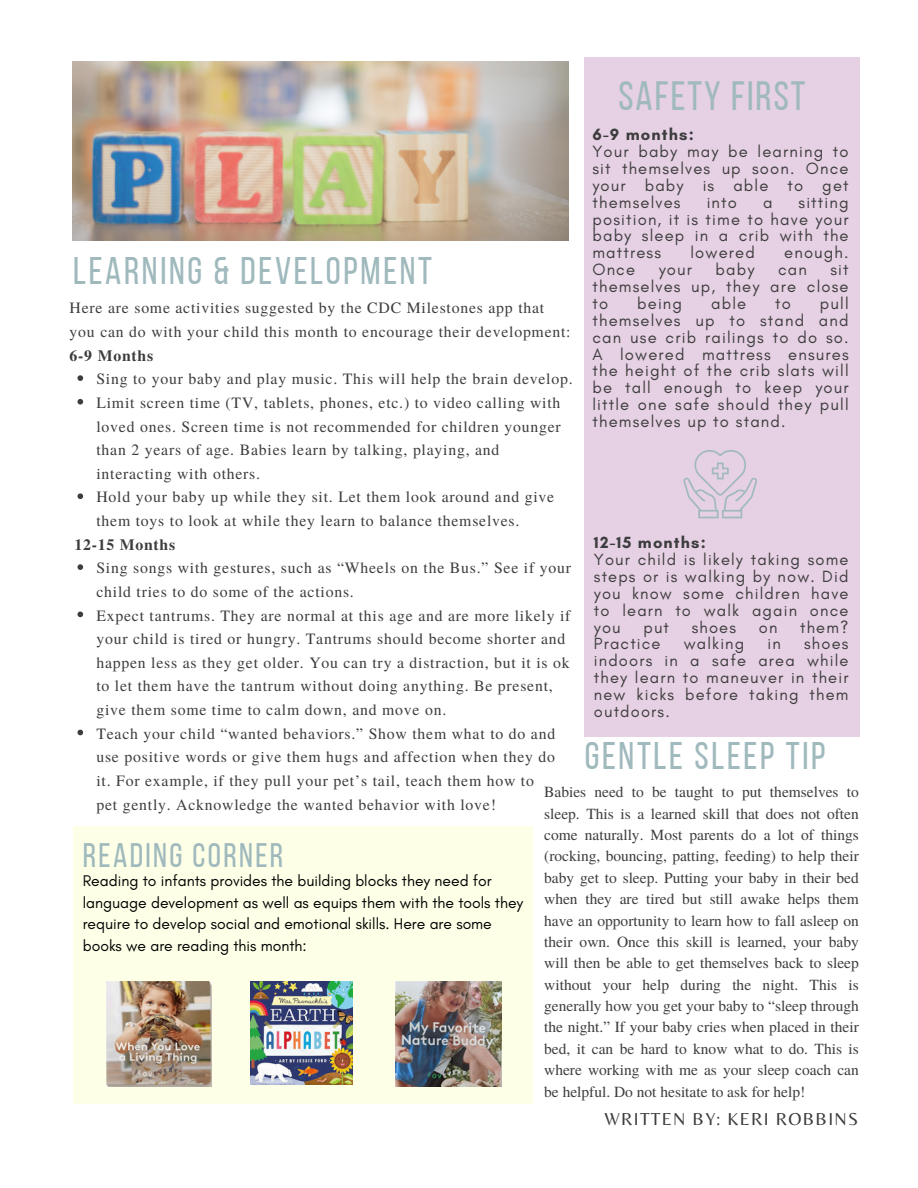
<style>
.page{position:relative;width:918px;height:1188px;background:#fff}
.page>*{position:absolute;margin:0;border:0;box-sizing:border-box;transform-origin:0 0}
.t1{font:40.8px "Bebas Neue";letter-spacing:.05em;color:#9fb9bd}
.t2{font:38.4px "Bebas Neue";letter-spacing:.07em;color:#9fb9bd}
.t3{font:33.9px "Bebas Neue";letter-spacing:.07em;color:#9fb9bd}
.t4{font:18px "Belleza";letter-spacing:.07em;color:#3d3d3d}
.t5{font:16.65px/16.8px "Glacial Indifference";letter-spacing:.07em;color:#3d3d3d;text-align:justify}
.t6{font:16.5px/16.8px "Glacial Indifference";letter-spacing:.07em;color:#3d3d3d}
.t7{font:15.75px/23.7px "Te X Gyre Termes";letter-spacing:.05em;color:#3d3d3d}
.t8{font:15.75px/21.3px "Glacial Indifference";color:#000}
.t9{font:700 15.75px "Te X Gyre Termes";letter-spacing:.05em;color:#3d3d3d}
.t10{font:15.45px/21.3px "Te X Gyre Termes";color:#3d3d3d;text-align:justify}
.s1{font-weight:700}
</style>
<div class="page">
<div style="left:585px;top:57px;width:274px;height:680px;background:#e6d0e3"></div>
<img style="left:73px;top:61px;width:496px;height:179px">
<svg style="left:683px;top:450px;width:74px;height:68px"></svg>
<div style="left:73px;top:826px;width:460px;height:278px;background:#fdffe7"></div>
<img style="left:106px;top:982px;width:105px;height:104px">
<img style="left:396px;top:982px;width:106px;height:104px">
<img style="left:250px;top:982px;width:102px;height:102px">
<svg style="left:77px;top:375px;width:6px;height:6px"></svg>
<svg style="left:77px;top:399px;width:6px;height:6px"></svg>
<svg style="left:77px;top:493px;width:6px;height:6px"></svg>
<svg style="left:77px;top:564px;width:6px;height:6px"></svg>
<svg style="left:77px;top:612px;width:6px;height:5px"></svg>
<svg style="left:77px;top:730px;width:6px;height:5px"></svg>
<p class="t1" style="left:618px;top:79px;width:189px">SAFETY FIRST</p>
<p class="t5" style="left:592px;top:126px;width:258px;text-align:left"><span class="s1">6-9 months:<br></span>Your baby may be learning to sit themselves up soon. Once your baby is able to get themselves</p>
<p class="t5" style="left:592px;top:193px;width:258px;text-indent:206px">sitting position, it is time to have your baby sleep in a crib with the mattress</p>
<p class="t5" style="left:707px;top:193px;width:32px">into</p>
<p class="t5" style="left:763px;top:193px;width:11px">a</p>
<p class="t5" style="left:690px;top:244px;width:66px">lowered</p>
<p class="t5" style="left:784px;top:244px;width:66px">enough.</p>
<h6 class="t2" style="left:73px;top:256px;width:361px">LEARNING &amp; DEVELOPMENT</h6>
<p class="t5" style="left:592px;top:261px;width:44px">Once</p>
<p class="t5" style="left:659px;top:261px;width:35px">your</p>
<p class="t5" style="left:716px;top:261px;width:40px">baby</p>
<p class="t5" style="left:778px;top:261px;width:30px">can</p>
<p class="t5" style="left:592px;top:261px;width:258px;text-indent:238px">sit themselves up, they are close to</p>
<p class="t5" style="left:592px;top:295px;width:258px;text-indent:228px">pull themselves up to stand and can use crib railings to do so.<br>A lowered mattress ensures the height of the crib slats will be tall enough to keep your little one safe should they pull themselves up to stand.</p>
<p class="t5" style="left:637px;top:295px;width:46px">being</p>
<p class="t5" style="left:711px;top:295px;width:37px">able</p>
<p class="t5" style="left:775px;top:295px;width:17px">to</p>
<p class="t7" style="left:70px;top:295px;width:503px">Here are some activities suggested by the CDC Milestones app that you can do with your child this month to encourage their development:</p>
<h5 class="t9" style="left:70px;top:343px;width:85px">6-9 Months</h5>
<p class="t7" style="left:96px;top:366px;width:478px">Sing to your baby and play music. This will help the brain develop.</p>
<h1 class="t7" style="left:96px;top:390px;width:466px">Limit screen time (TV, tablets, phones, etc.) to video calling with loved ones. Screen time is not recommended for children younger than 2 years of age. Babies learn by talking, playing, and interacting with others.</h1>
<p class="t7" style="left:96px;top:484px;width:459px">Hold your baby up while they sit. Let them look around and give them toys to look at while they learn to balance themselves.</p>
<p class="t9" style="left:74px;top:532px;width:102px">12-15 Months</p>
<p class="t7" style="left:96px;top:555px;width:476px">Sing songs with gestures, such as “Wheels on the Bus.” See if your child tries to do some of the actions.</p>
<p class="t7" style="left:96px;top:603px;width:476px">Expect tantrums. They are normal at this age and are more likely if your child is tired or hungry. Tantrums should become shorter and happen less as they get older. You can try a distraction, but it is ok to let them have the tantrum without doing anything. Be present, give them some time to calm down, and move on.</p>
<p class="t7" style="left:96px;top:721px;width:460px">Teach your child “wanted behaviors.” Show them what to do and use positive words or give them hugs and affection when they do it. For example, if they pull your pet’s tail, teach them how to pet gently. Acknowledge the wanted behavior with love!</p>
<p class="t6" style="left:594px;top:534px;width:256px"><span class="s1">12-15 months:<br></span>Your child is likely taking some steps or is walking by now. Did you know some children have to learn to walk again once you</p>
<p class="t6" style="left:643px;top:618px;width:27px">put</p>
<p class="t6" style="left:692px;top:618px;width:46px">shoes</p>
<p class="t6" style="left:759px;top:618px;width:20px">on</p>
<p class="t6" style="left:800px;top:618px;width:50px">them?</p>
<p class="t6" style="left:594px;top:635px;width:68px">Practice</p>
<p class="t6" style="left:684px;top:635px;width:62px">walking</p>
<p class="t6" style="left:768px;top:635px;width:15px">in</p>
<p class="t6" style="left:594px;top:635px;width:256px;text-align:justify;text-indent:210px">shoes indoors in a safe area while they learn to maneuver in their new kicks before taking them outdoors.</p>
<p class="t2" style="left:585px;top:740px;width:242px">GENTLE SLEEP TIP</p>
<p class="t10" style="left:544px;top:781px;width:316px">Babies need to be taught to put themselves to sleep. This is a learned skill that does not often come naturally. Most parents do a lot of things (rocking, bouncing, patting, feeding) to help their baby get to sleep. Putting your baby in their bed when they are tired but still awake helps them have an opportunity to learn how to fall asleep on their own. Once this skill is learned, your baby will then be able to get themselves back to sleep without your help during the night. This is generally how you get your baby to “sleep through the night.” If your baby cries when placed in their bed, it can be hard to know what to do. This is where working with me as your sleep coach can be helpful. Do not hesitate to ask for help!</p>
<p class="t3" style="left:83px;top:841px;width:202px">READING CORNER</p>
<p class="t8" style="left:83px;top:870px;width:442px">Reading to infants provides the building blocks they need for language development as well as equips them with the tools they require to develop social and emotional skills. Here are some books we are reading this month:</p>
<h1 class="t4" style="left:604px;top:1108px;width:255px">WRITTEN BY: KERI ROBBINS</h1>
</div>
